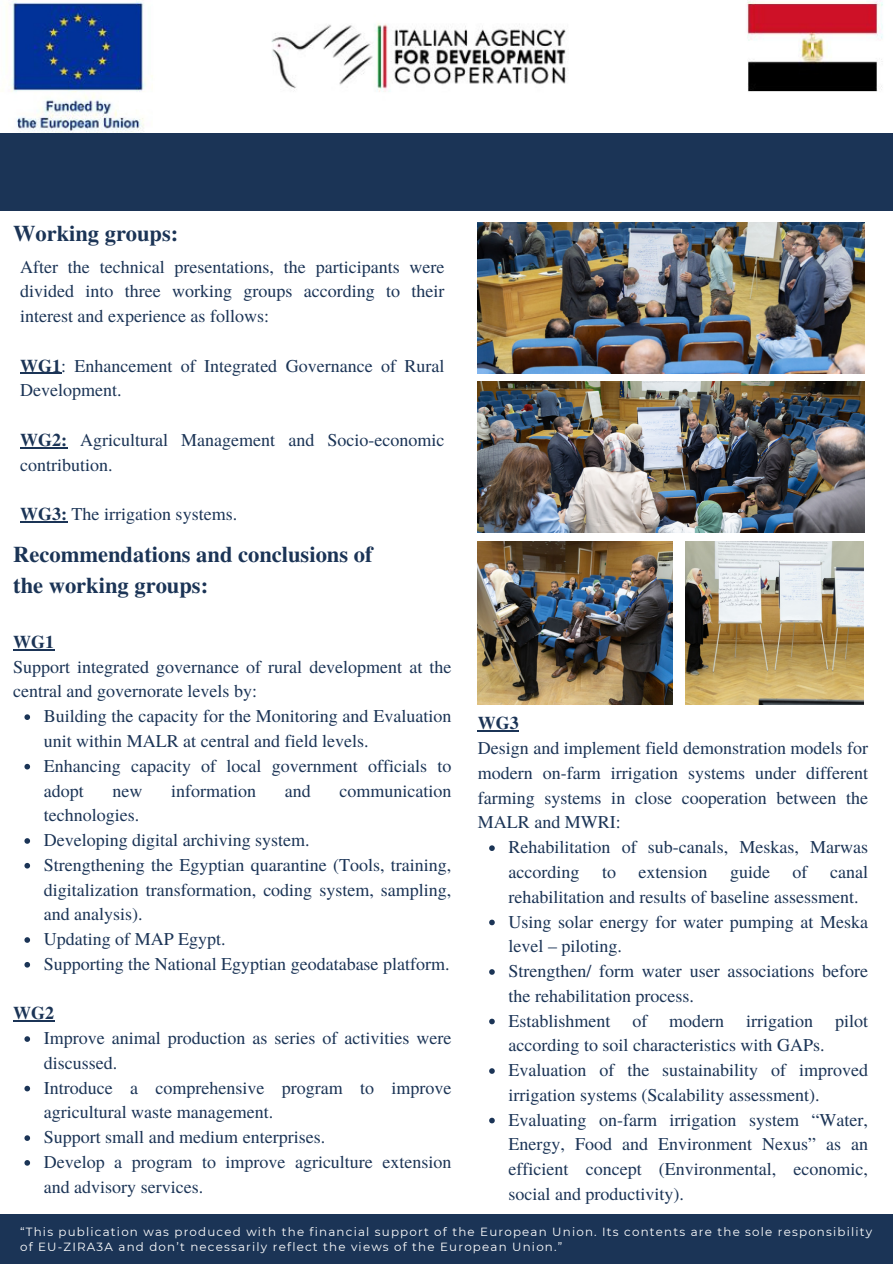
<style>
.page{position:relative;width:893px;height:1264px;background:#fff}
.page>*{position:absolute;margin:0;border:0;box-sizing:border-box;transform-origin:0 0}
.t1{font:700 22.5px/30.3px "Te X Gyre Termes";color:#1b3456}
.t2{font:700 22.35px "Te X Gyre Termes";color:#1b3456}
.t3{font:18px/24.8px "Te X Gyre Termes";color:#1b3456}
.t4{font:700 18px "Te X Gyre Termes";color:#1b3456}
.t5{font:11.85px/15.8px "Montserrat";letter-spacing:.1em;color:#fff}
.s1{font-weight:700}
</style>
<div class="page">
<img style="left:11px;top:0;width:872px;height:133px">
<div style="left:0;top:133px;width:892px;height:78px;background:#1b3456"></div>
<img style="left:478px;top:541px;width:194px;height:163px">
<img style="left:478px;top:381px;width:385px;height:151px">
<img style="left:685px;top:541px;width:178px;height:163px">
<img style="left:478px;top:223px;width:385px;height:150px">
<div style="left:0;top:1214px;width:892px;height:49px;background:#1b3456"></div>
<hr style="left:13px;top:649px;width:41px;height:1px;background:#1b3456">
<svg style="left:24px;top:714px;width:6px;height:6px"></svg>
<svg style="left:24px;top:763px;width:6px;height:6px"></svg>
<svg style="left:24px;top:838px;width:6px;height:5px"></svg>
<svg style="left:24px;top:862px;width:6px;height:6px"></svg>
<svg style="left:24px;top:937px;width:6px;height:5px"></svg>
<svg style="left:24px;top:962px;width:6px;height:5px"></svg>
<hr style="left:13px;top:1020px;width:41px;height:1px;background:#1b3456">
<svg style="left:24px;top:1036px;width:6px;height:5px"></svg>
<svg style="left:24px;top:1085px;width:6px;height:6px"></svg>
<svg style="left:24px;top:1135px;width:6px;height:5px"></svg>
<svg style="left:24px;top:1160px;width:6px;height:5px"></svg>
<hr style="left:20px;top:373px;width:41px;height:1px;background:#1b3456">
<hr style="left:20px;top:447px;width:47px;height:1px;background:#1b3456">
<hr style="left:20px;top:521px;width:47px;height:1px;background:#1b3456">
<hr style="left:478px;top:730px;width:41px;height:1px;background:#1b3456">
<svg style="left:489px;top:845px;width:5px;height:6px"></svg>
<svg style="left:489px;top:919px;width:5px;height:6px"></svg>
<svg style="left:489px;top:969px;width:5px;height:5px"></svg>
<svg style="left:489px;top:1018px;width:5px;height:6px"></svg>
<svg style="left:489px;top:1068px;width:5px;height:5px"></svg>
<svg style="left:489px;top:1117px;width:5px;height:6px"></svg>
<p class="t2" style="left:13px;top:216px;width:167px">Working groups:</p>
<h2 class="t3" style="left:20px;top:253px;width:426px;text-align:justify">After the technical presentations, the participants were divided into three working groups according to their interest and experience as follows:</h2>
<p class="t3" style="left:20px;top:352px;width:426px"><span class="s1">WG1</span>: Enhancement of Integrated Governance of Rural<br>Development.</p>
<p class="t3" style="left:20px;top:426px;width:426px"><span class="s1">WG2:</span> Agricultural Management and Socio-economic contribution.</p>
<p class="t3" style="left:20px;top:501px;width:218px"><span class="s1">WG3:</span> The irrigation systems.</p>
<p class="t1" style="left:13px;top:538px;width:361px">Recommendations and conclusions of the working groups:</p>
<h3 class="t4" style="left:13px;top:627px;width:42px">WG1</h3>
<h3 class="t3" style="left:13px;top:653px;width:439px">Support integrated governance of rural development at the central and governorate levels by:</h3>
<p class="t3" style="left:44px;top:703px;width:409px">Building the capacity for the Monitoring and Evaluation unit within MALR at central and field levels.</p>
<h1 class="t3" style="left:44px;top:752px;width:409px">Enhancing capacity of local government officials to adopt</h1>
<h1 class="t3" style="left:112px;top:777px;width:31px">new</h1>
<h1 class="t3" style="left:171px;top:777px;width:86px">information</h1>
<h1 class="t3" style="left:285px;top:777px;width:27px">and</h1>
<h1 class="t3" style="left:339px;top:777px;width:113px">communication</h1>
<h1 class="t3" style="left:44px;top:802px;width:97px">technologies.</h1>
<p class="t3" style="left:44px;top:826px;width:267px">Developing digital archiving system.</p>
<p class="t3" style="left:44px;top:851px;width:409px;text-align:justify">Strengthening the Egyptian quarantine (Tools, training, digitalization transformation, coding system, sampling, and analysis).</p>
<p class="t3" style="left:44px;top:925px;width:183px">Updating of MAP Egypt.</p>
<h3 class="t3" style="left:44px;top:950px;width:407px">Supporting the National Egyptian geodatabase platform.</h3>
<p class="t4" style="left:13px;top:999px;width:42px">WG2</p>
<p class="t3" style="left:44px;top:1024px;width:409px">Improve animal production as series of activities were discussed.</p>
<p class="t3" style="left:44px;top:1074px;width:409px">Introduce a comprehensive program to improve agricultural waste management.</p>
<p class="t3" style="left:44px;top:1123px;width:283px">Support small and medium enterprises.</p>
<p class="t3" style="left:44px;top:1148px;width:409px">Develop a program to improve agriculture extension and advisory services.</p>
<p class="t3" style="left:478px;top:710px;width:391px"><span class="s1">WG3<br></span>Design and implement field demonstration models for modern on-farm irrigation systems under different farming systems in close cooperation between the MALR and MWRI:</p>
<p class="t3" style="left:508px;top:833px;width:361px;text-align:justify">Rehabilitation of sub-canals, Meskas, Marwas according to extension guide of canal rehabilitation and results of baseline assessment.</p>
<p class="t3" style="left:508px;top:908px;width:361px">Using solar energy for water pumping at Meska level – piloting.</p>
<p class="t3" style="left:508px;top:957px;width:361px">Strengthen/ form water user associations before the rehabilitation process.</p>
<p class="t3" style="left:508px;top:1007px;width:361px">Establishment of modern irrigation pilot according to soil characteristics with GAPs.</p>
<p class="t3" style="left:508px;top:1056px;width:361px">Evaluation of the sustainability of improved irrigation systems (Scalability assessment).</p>
<p class="t3" style="left:508px;top:1106px;width:361px;text-align:justify">Evaluating on-farm irrigation system “Water, Energy, Food and Environment Nexus” as an efficient concept (Environmental, economic, social and productivity).</p>
<h3 class="t5" style="left:20px;top:1223px;width:853px">“This publication was produced with the financial support of the European Union. Its contents are the sole responsibility of EU-ZIRA3A and don’t necessarily reflect the views of the European Union.”</h3>
</div>
